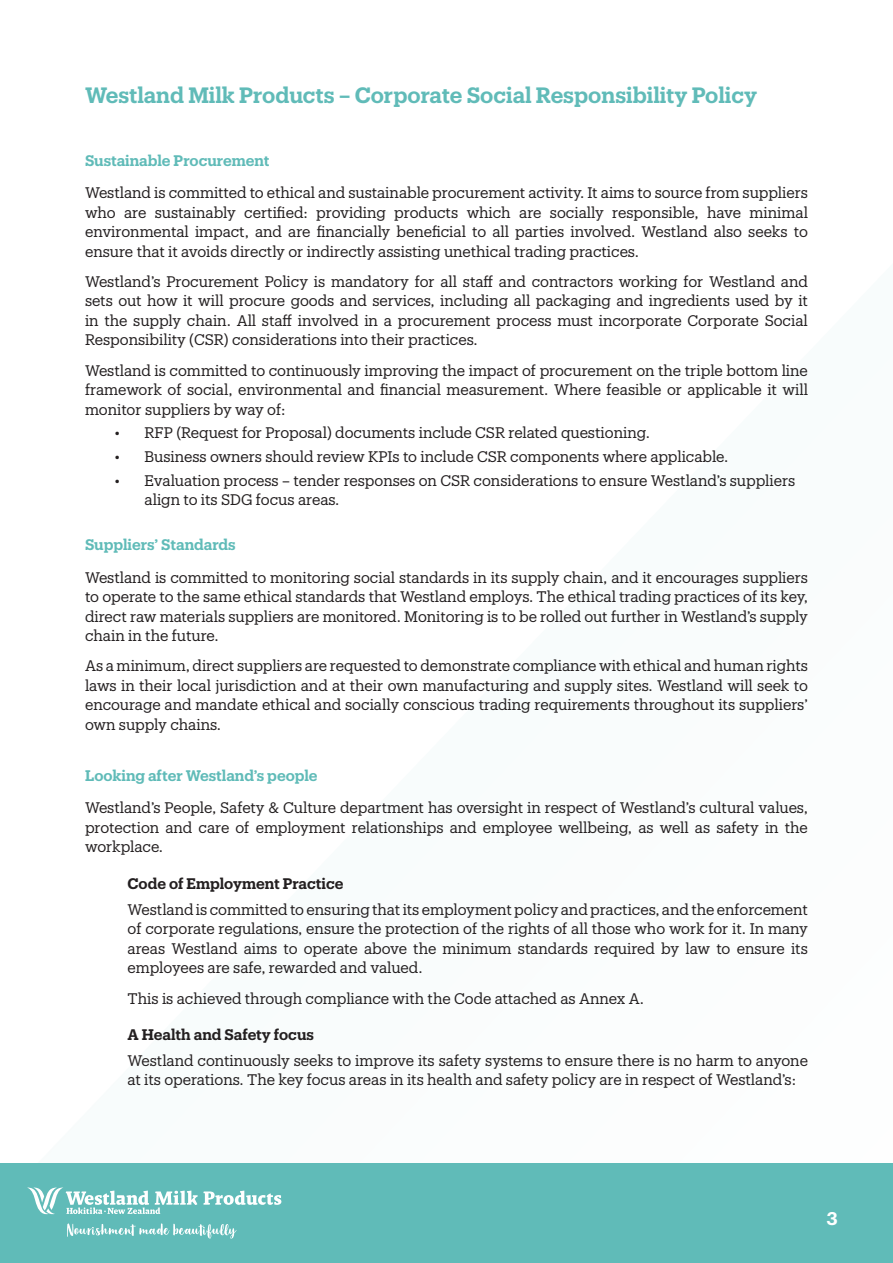
<style>
.page{position:relative;width:893px;height:1263px;background:#fff}
.page>*{position:absolute;margin:0;border:0;box-sizing:border-box;transform-origin:0 0}
.t1{font:600 21.75px "Produkt";color:#60bbb8}
.t2{font:600 18px "Produkt";color:#fff}
.Body_Text{font:15px/19.5px "Produkt";letter-spacing:-.005em;color:#231f20;text-align:justify}
.Body_-_small_space_a{font:15px/19.5px "Produkt";letter-spacing:-.005em;color:#231f20;text-align:justify}
.Body_-_indent{font:15px/19.5px "Produkt";letter-spacing:-.005em;color:#231f20}
.Heading_2{font:600 15px "Produkt";color:#60bbb8}
.Heahing_3{font:600 15px "Produkt";letter-spacing:-.005em;color:#231f20}
</style>
<div class="page">
<div style="left:0;top:1163px;width:893px;height:100px;background:#60bbb8"></div>
<svg style="left:27px;top:1187px;width:254px;height:28px"></svg>
<svg style="left:67px;top:1223px;width:170px;height:15px"></svg>
<h1 class="t1" style="left:85px;top:80px;width:674px">Westland Milk Products – Corporate Social Responsibility Policy</h1>
<p class="Heading_2" style="left:85px;top:150px;width:186px">Sustainable Procurement</p>
<p class="Body_Text" style="left:85px;top:182px;width:724px">Westland is committed to ethical and sustainable procurement activity. It aims to source from suppliers who are sustainably certified: providing products which are socially responsible, have minimal environmental impact, and are financially beneficial to all parties involved. Westland also seeks to ensure that it avoids directly or indirectly assisting unethical trading practices.</p>
<p class="Body_Text" style="left:85px;top:271px;width:724px">Westland’s Procurement Policy is mandatory for all staff and contractors working for Westland and sets out how it will procure goods and services, including all packaging and ingredients used by it in the supply chain. All staff involved in a procurement process must incorporate Corporate Social Responsibility (CSR) considerations into their practices.</p>
<p class="Body_-_small_space_a" style="left:85px;top:360px;width:724px">Westland is committed to continuously improving the impact of procurement on the triple bottom line framework of social, environmental and financial measurement. Where feasible or applicable it will monitor suppliers by way of:</p>
<p class="Body_Text" style="left:115px;top:422px;width:537px">• RFP (Request for Proposal) documents include CSR related questioning.</p>
<p class="Body_Text" style="left:115px;top:446px;width:615px">• Business owners should review KPIs to include CSR components where applicable.</p>
<p class="Body_Text" style="left:145px;top:470px;width:652px;text-indent:-30px">• Evaluation process – tender responses on CSR considerations to ensure Westland’s suppliers align to its SDG focus areas.</p>
<p class="Heading_2" style="left:85px;top:534px;width:152px">Suppliers’ Standards</p>
<p class="Body_Text" style="left:85px;top:567px;width:724px">Westland is committed to monitoring social standards in its supply chain, and it encourages suppliers to operate to the same ethical standards that Westland employs. The ethical trading practices of its key, direct raw materials suppliers are monitored. Monitoring is to be rolled out further in Westland’s supply chain in the future.</p>
<p class="Body_Text" style="left:85px;top:655px;width:724px">As a minimum, direct suppliers are requested to demonstrate compliance with ethical and human rights laws in their local jurisdiction and at their own manufacturing and supply sites. Westland will seek to encourage and mandate ethical and socially conscious trading requirements throughout its suppliers’ own supply chains.</p>
<p class="Heading_2" style="left:85px;top:765px;width:234px">Looking after Westland’s people</p>
<p class="Body_Text" style="left:85px;top:797px;width:724px">Westland’s People, Safety &amp; Culture department has oversight in respect of Westland’s cultural values, protection and care of employment relationships and employee wellbeing, as well as safety in the workplace.</p>
<p class="Heahing_3" style="left:128px;top:873px;width:217px">Code of Employment Practice</p>
<p class="Body_Text" style="left:128px;top:899px;width:682px">Westland is committed to ensuring that its employment policy and practices, and the enforcement of corporate regulations, ensure the protection of the rights of all those who work for it. In many areas Westland aims to operate above the minimum standards required by law to ensure its employees are safe, rewarded and valued.</p>
<p class="Body_Text" style="left:128px;top:987px;width:518px">This is achieved through compliance with the Code attached as Annex A.</p>
<p class="Heahing_3" style="left:128px;top:1024px;width:188px">A Health and Safety focus</p>
<p class="Body_-_indent" style="left:128px;top:1050px;width:682px">Westland continuously seeks to improve its safety systems to ensure there is no harm to anyone at its operations. The key focus areas in its health and safety policy are in respect of Westland’s:</p>
<p class="t2" style="left:827px;top:1205px;width:13px">3</p>
</div>
